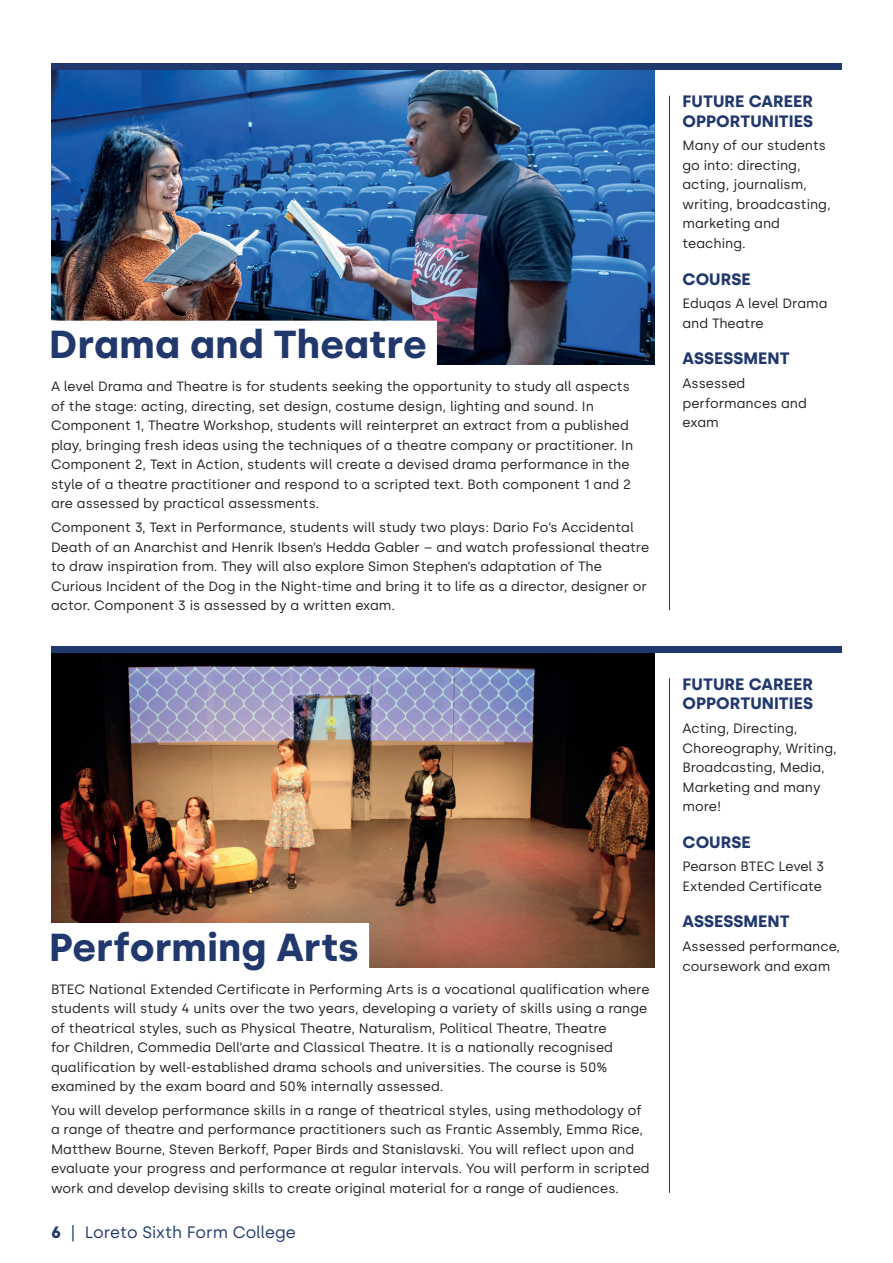
<style>
.page{position:relative;width:893px;height:1263px;background:#fff}
.page>*{position:absolute;margin:0;border:0;box-sizing:border-box;transform-origin:0 0}
.t1{font:700 39px "Silka";color:#21386d}
.t2{font:700 16.5px/19.5px "Silka";color:#21386d}
.t3{font:16.5px "Silka";color:#21386d}
.t4{font:13.5px/19.5px "Silka";color:#231f20}
.s1{font-weight:700}
</style>
<div class="page">
<img style="left:51px;top:70px;width:604px;height:295px">
<div style="left:49px;top:321px;width:388px;height:51px;background:#fff"></div>
<div style="left:51px;top:64px;width:791px;height:6px;background:#21386d"></div>
<hr style="left:669px;top:96px;width:1px;height:514px;background:#21386d">
<img style="left:51px;top:653px;width:604px;height:314px">
<div style="left:49px;top:923px;width:320px;height:51px;background:#fff"></div>
<div style="left:51px;top:646px;width:791px;height:7px;background:#21386d"></div>
<hr style="left:669px;top:678px;width:1px;height:515px;background:#21386d">
<h1 class="t1" style="left:49px;top:321px;width:379px">Drama and Theatre</h1>
<p class="t4" style="left:51px;top:377px;width:584px">A level Drama and Theatre is for students seeking the opportunity to study all aspects of the stage: acting, directing, set design, costume design, lighting and sound. In Component 1, Theatre Workshop, students will reinterpret an extract from a published play, bringing fresh ideas using the techniques of a theatre company or practitioner. In Component 2, Text in Action, students will create a devised drama performance in the style of a theatre practitioner and respond to a scripted text. Both component 1 and 2 are assessed by practical assessments.</p>
<p class="t4" style="left:51px;top:518px;width:600px">Component 3, Text in Performance, students will study two plays: Dario Fo’s Accidental Death of an Anarchist and Henrik Ibsen’s Hedda Gabler – and watch professional theatre to draw inspiration from. They will also explore Simon Stephen’s adaptation of The Curious Incident of the Dog in the Night-time and bring it to life as a director, designer or actor. Component 3 is assessed by a written exam.</p>
<h1 class="t1" style="left:49px;top:924px;width:311px">Performing Arts</h1>
<p class="t4" style="left:51px;top:979px;width:600px">BTEC National Extended Certificate in Performing Arts is a vocational qualification where students will study 4 units over the two years, developing a variety of skills using a range of theatrical styles, such as Physical Theatre, Naturalism, Political Theatre, Theatre<br>for Children, Commedia Dell’arte and Classical Theatre. It is a nationally recognised qualification by well-established drama schools and universities. The course is 50% examined by the exam board and 50% internally assessed.</p>
<p class="t4" style="left:51px;top:1100px;width:600px">You will develop performance skills in a range of theatrical styles, using methodology of a range of theatre and performance practitioners such as Frantic Assembly, Emma Rice, Matthew Bourne, Steven Berkoff, Paper Birds and Stanislavski. You will reflect upon and evaluate your progress and performance at regular intervals. You will perform in scripted work and develop devising skills to create original material for a range of audiences.</p>
<p class="t3" style="left:51px;top:1222px;width:246px"><span class="s1">6</span> | Loreto Sixth Form College</p>
<p class="t2" style="left:682px;top:92px;width:132px">FUTURE CAREER<br>OPPORTUNITIES</p>
<p class="t4" style="left:682px;top:136px;width:150px">Many of our students go into: directing, acting, journalism, writing, broadcasting, marketing and teaching.</p>
<p class="t2" style="left:682px;top:269px;width:70px">COURSE</p>
<p class="t4" style="left:682px;top:294px;width:147px">Eduqas A level Drama and Theatre</p>
<p class="t2" style="left:682px;top:349px;width:109px">ASSESSMENT</p>
<p class="t4" style="left:682px;top:374px;width:126px">Assessed performances and exam</p>
<p class="t2" style="left:682px;top:674px;width:132px">FUTURE CAREER<br>OPPORTUNITIES</p>
<p class="t4" style="left:682px;top:719px;width:156px">Acting, Directing,<br>Choreography, Writing,<br>Broadcasting, Media,<br>Marketing and many more!</p>
<p class="t2" style="left:682px;top:832px;width:70px">COURSE</p>
<p class="t4" style="left:682px;top:857px;width:143px">Pearson BTEC Level 3<br>Extended Certificate</p>
<p class="t2" style="left:682px;top:912px;width:109px">ASSESSMENT</p>
<p class="t4" style="left:682px;top:937px;width:159px">Assessed performance, coursework and exam</p>
</div>
